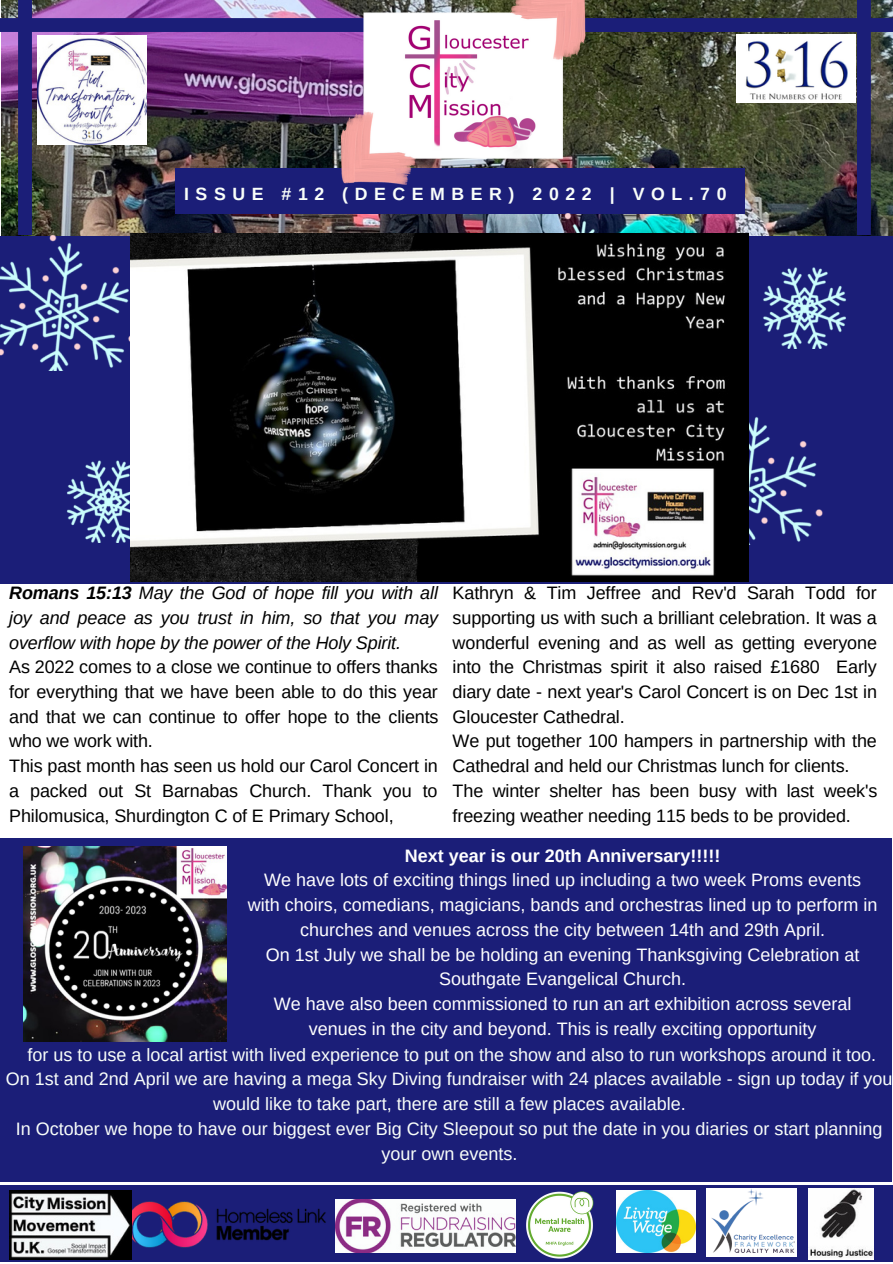
<style>
.page{position:relative;width:893px;height:1264px;background:#fff}
.page>*{position:absolute;margin:0;border:0;box-sizing:border-box;transform-origin:0 0}
.t1{font:18px/24.8px "Arimo";letter-spacing:-.01em;color:#000}
.t2{font:18px/24.8px "Arimo";color:#fff;text-align:center}
.t3{font:18px/24.8px "Arimo";color:#f9fefa;text-align:center}
.t4{font:italic 18px/24.8px "Arimo";letter-spacing:-.01em;color:#000;text-align:justify}
.t5{font:700 18px "Arimo";color:#fff}
.t6{font:700 17.7px "Arimo";letter-spacing:.37em;color:#f9fefa}
.s1{font-weight:700}
</style>
<div class="page">
<div style="left:0;top:1185px;width:892px;height:76px;background:#1b1e78"></div>
<img style="left:99px;top:1190px;width:255px;height:72px">
<img style="left:10px;top:1190px;width:121px;height:68px">
<div style="left:706px;top:1187px;width:90px;height:69px;background:#fff"></div>
<img style="left:711px;top:1187px;width:83px;height:65px">
<img style="left:808px;top:1188px;width:65px;height:71px">
<img style="left:336px;top:1199px;width:179px;height:53px">
<img style="left:0;top:0;width:892px;height:235px">
<img style="left:515px;top:1181px;width:88px;height:81px">
<img style="left:616px;top:1190px;width:79px;height:62px">
<img style="left:736px;top:34px;width:119px;height:69px">
<div style="left:0;top:838px;width:891px;height:343px;background:#1b1e78"></div>
<div style="left:0;top:236px;width:892px;height:347px;background:#1b1e78"></div>
<img style="left:501px;top:214px;width:363px;height:135px">
<img style="left:38px;top:36px;width:109px;height:109px">
<img style="left:0;top:236px;width:130px;height:135px">
<img style="left:66px;top:460px;width:64px;height:83px">
<img style="left:748px;top:410px;width:75px;height:135px">
<img style="left:130px;top:234px;width:618px;height:347px">
<img style="left:24px;top:846px;width:202px;height:195px">
<p class="t6" style="left:184px;top:184px;width:544px">ISSUE #12 (DECEMBER) 2022 | VOL.70</p>
<p class="t1" style="left:452px;top:580px;width:426px">Kathryn &amp; Tim Jeffree and Rev'd Sarah Todd for supporting us with such a brilliant celebration. It was a wonderful evening and as well as getting everyone into the Christmas spirit it also raised £1680 Early diary date - next year's Carol Concert is on Dec 1st in Gloucester Cathedral.<br>We put together 100 hampers in partnership with the Cathedral and held our Christmas lunch for clients.<br>The winter shelter has been busy with last week's freezing weather needing 115 beds to be provided.</p>
<p class="t5" style="left:405px;top:845px;width:317px">Next year is our 20th Anniversary!!!!!</p>
<p class="t2" style="left:248px;top:867px;width:631px">We have lots of exciting things lined up including a two week Proms events with choirs, comedians, magicians, bands and orchestras lined up to perform in churches and venues across the city between 14th and 29th April.<br>On 1st July we shall be be holding an evening Thanksgiving Celebration at Southgate Evangelical Church.<br>We have also been commissioned to run an art exhibition across several venues in the city and beyond. This is really exciting opportunity</p>
<p class="t3" style="left:6px;top:1042px;width:888px">for us to use a local artist with lived experience to put on the show and also to run workshops around it too.<br>On 1st and 2nd April we are having a mega Sky Diving fundraiser with 24 places available - sign up today if you would like to take part, there are still a few places available.<br>In October we hope to have our biggest ever Big City Sleepout so put the date in you diaries or start planning your own events.</p>
<p class="t4" style="left:9px;top:580px;width:430px"><span class="s1">Romans 15:13</span> May the God of hope fill you with all joy and peace as you trust in him, so that you may overflow with hope by the power of the Holy Spirit.</p>
<p class="t1" style="left:9px;top:654px;width:431px">As 2022 comes to a close we continue to offers thanks for everything that we have been able to do this year and that we can continue to offer hope to the clients who we work with.<br>This past month has seen us hold our Carol Concert in a packed out St Barnabas Church. Thank you to Philomusica, Shurdington C of E Primary School,</p>
</div>
